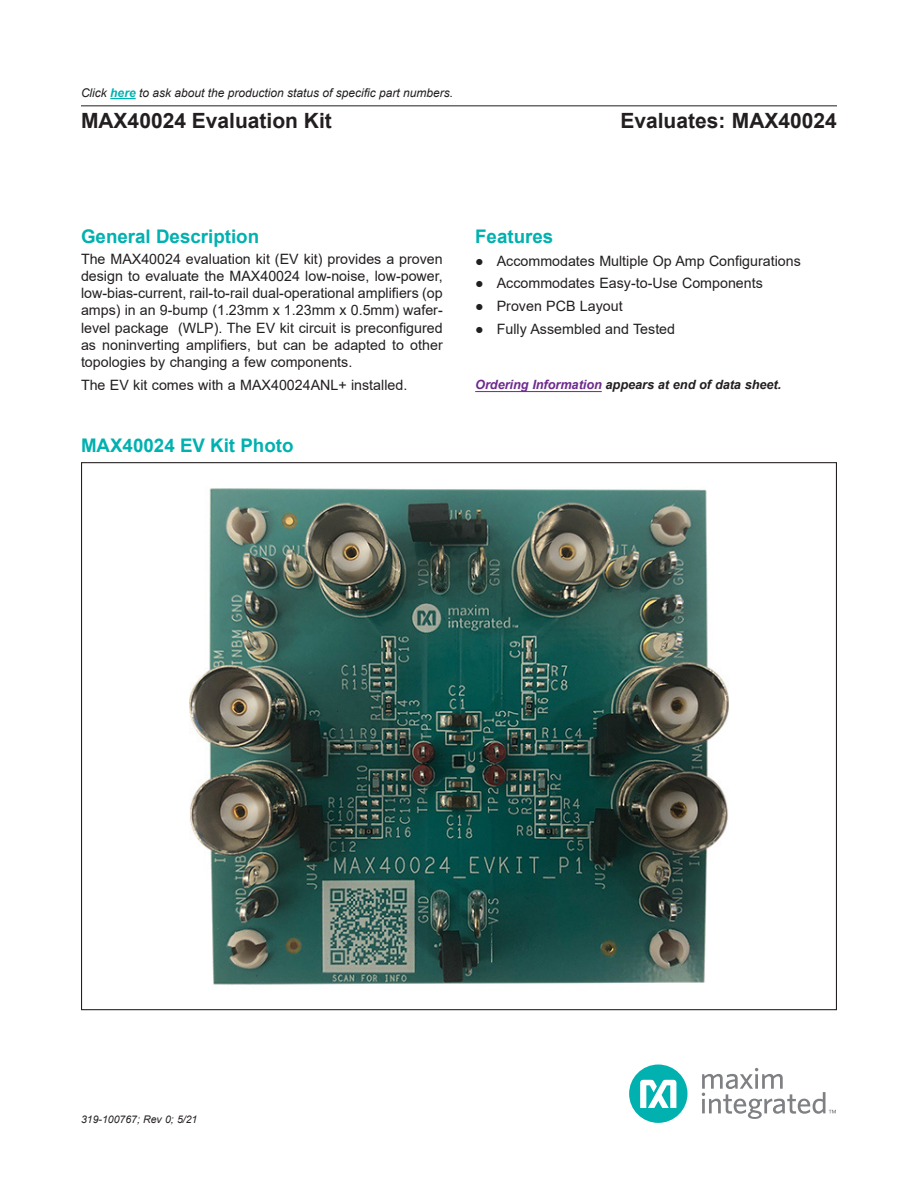
<style>
.page{position:relative;width:918px;height:1188px;background:#fff}
.page>*{position:absolute;margin:0;border:0;box-sizing:border-box;transform-origin:0 0}
.t1{font:700 21px "Arial";color:#231f20}
.H1{font:700 18.75px "Arial";color:#00b1b0}
.Body_Text{font:700 18.75px "Arial";color:#00b1b0}
.Body_Text-2{font:14.25px/17.2px "Arial";color:#231f20;text-align:justify}
.Bullets{font:14.25px "Arial";color:#231f20}
.Caption{font:italic 700 12.75px "Arial";letter-spacing:-.005em;color:#231f20}
.TAG_LINE{font:italic 12px "Arial";color:#231f20}
.t2{font:italic 10.5px "Arial";color:#231f20}
.s1{font-weight:700;color:#00b1b0}
.s2{color:#6e2a8e}
</style>
<div class="page">
<div style="left:629px;top:1065px;width:59px;height:58px;background:#00b1b0;border-radius:50%"></div>
<svg style="left:640px;top:1080px;width:36px;height:28px"></svg>
<svg style="left:702px;top:1068px;width:134px;height:51px"></svg>
<hr style="left:81px;top:105px;width:756px;height:1px;background:#231f20">
<hr style="left:475px;top:391px;width:127px;height:1px;background:#6e2a8e">
<img style="left:189px;top:488px;width:540px;height:497px">
<svg style="left:110px;top:98px;width:26px;height:1px"></svg>
<p class="TAG_LINE" style="left:81px;top:85px;width:374px">Click <span class="s1">here</span> to ask about the production status of specific part numbers.</p>
<h1 class="t1" style="left:81px;top:106px;width:252px">MAX40024 Evaluation Kit</h1>
<h1 class="t1" style="left:620px;top:106px;width:218px">Evaluates: MAX40024</h1>
<p class="H1" style="left:81px;top:223px;width:180px">General Description</p>
<p class="Body_Text-2" style="left:81px;top:250px;width:363px">The MAX40024 evaluation kit (EV kit) provides a proven design to evaluate the MAX40024 low-noise, low-power, low-bias-current, rail-to-rail dual-operational amplifiers (op amps) in an 9-bump (1.23mm x 1.23mm x 0.5mm) wafer&shy;level package (WLP). The EV kit circuit is preconfigured as noninverting amplifiers, but can be adapted to other topologies by changing a few components.</p>
<p class="Body_Text-2" style="left:81px;top:376px;width:328px">The EV kit comes with a MAX40024ANL+ installed.</p>
<p class="H1" style="left:81px;top:432px;width:214px">MAX40024 EV Kit Photo</p>
<p class="Body_Text" style="left:475px;top:223px;width:80px">Features</p>
<p class="Bullets" style="left:475px;top:251px;width:327px">● Accommodates Multiple Op Amp Configurations</p>
<p class="Bullets" style="left:475px;top:274px;width:289px">● Accommodates Easy-to-Use Components</p>
<p class="Bullets" style="left:475px;top:296px;width:149px">● Proven PCB Layout</p>
<p class="Bullets" style="left:475px;top:319px;width:201px">● Fully Assembled and Tested</p>
<p class="Caption" style="left:475px;top:376px;width:308px"><span class="s2">Ordering Information</span> appears at end of data sheet.</p>
<p class="t2" style="left:81px;top:1113px;width:118px">319-100767; Rev 0; 5/21</p>
</div>
